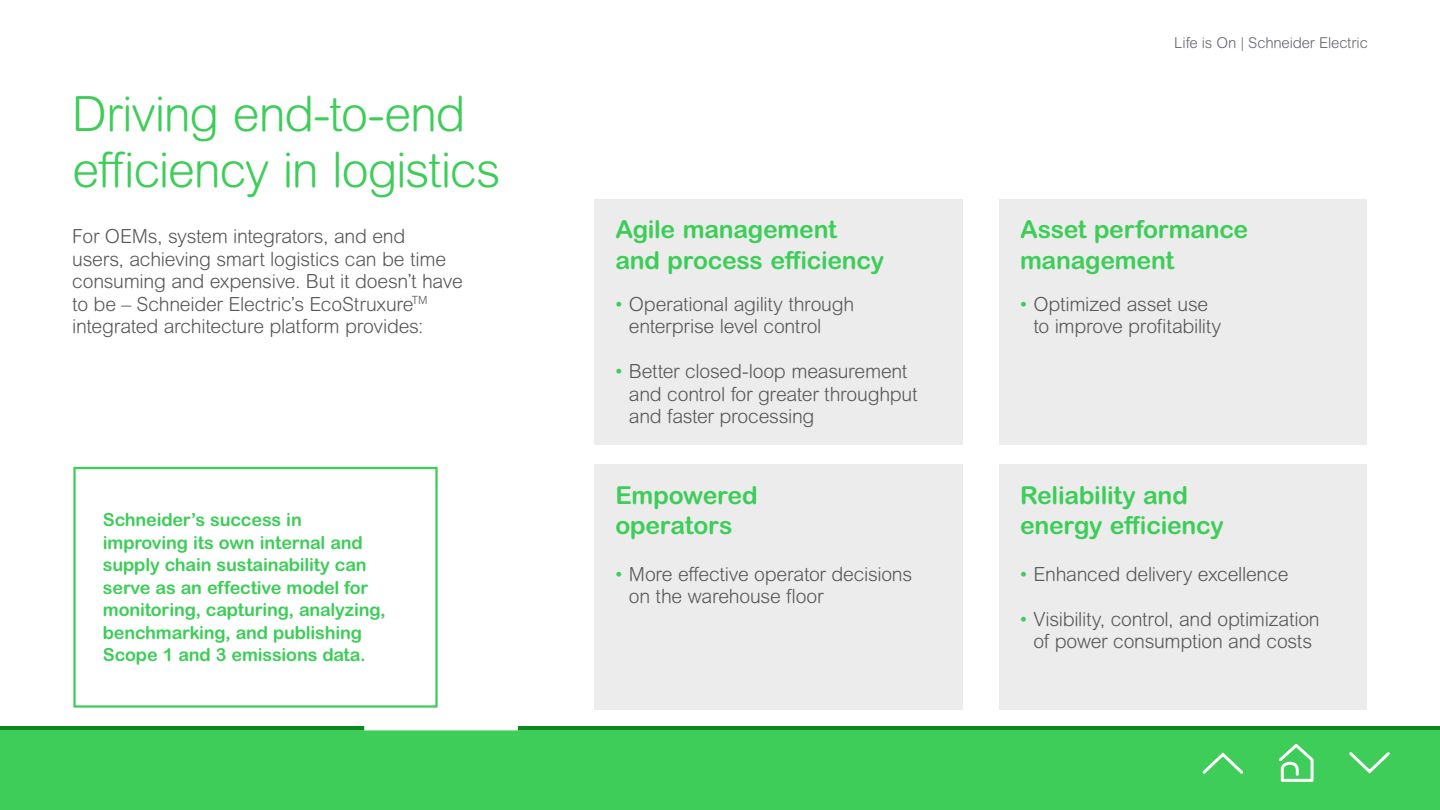
<style>
.page{position:relative;width:1440px;height:810px;background:#fff}
.page>*{position:absolute;margin:0;border:0;box-sizing:border-box;transform-origin:0 0}
.t1{font:300 48.75px/56.2px "Arial Rounded MT Pro";letter-spacing:-.025em;color:#3dcd58}
.t2{font:700 24.75px/30.8px "Arial Rounded MT Pro";letter-spacing:-.01em;color:#3dcd58}
.t3{font:300 19.5px/22.5px "Arial Rounded MT Pro";letter-spacing:-.015em;color:#575756}
.t4{font:700 18px/22.5px "Arial Rounded MT Pro";letter-spacing:-.01em;color:#3dcd58}
.t5{font:300 15px "Arial Rounded MT Pro";letter-spacing:-.01em;color:#626469}
.s1{font-weight:400;color:#3dcd58}
</style>
<div class="page">
<div style="left:0;top:726px;width:1440px;height:84px;background:#3dcd58"></div>
<hr style="left:0;top:726px;width:1440px;height:4px;background:#0c881e">
<svg style="left:1279px;top:744px;width:35px;height:38px"></svg>
<svg style="left:1202px;top:752px;width:42px;height:22px"></svg>
<svg style="left:1349px;top:752px;width:41px;height:22px"></svg>
<svg style="left:365px;top:726px;width:152px;height:4px"></svg>
<div style="left:73px;top:467px;width:365px;height:241px;border:2px solid #3dcd58"></div>
<div style="left:594px;top:199px;width:369px;height:246px;background:#ececed"></div>
<div style="left:594px;top:464px;width:369px;height:246px;background:#ececed"></div>
<div style="left:999px;top:199px;width:368px;height:246px;background:#ececed"></div>
<div style="left:999px;top:464px;width:368px;height:246px;background:#ececed"></div>
<h1 class="t1" style="left:72px;top:87px;width:430px">Driving end-to-end efficiency in logistics</h1>
<p class="t3" style="left:72px;top:226px;width:392px">For OEMs, system integrators, and end<br>users, achieving smart logistics can be time consuming and expensive. But it doesn’t have to be – Schneider Electric’s EcoStruxure<sup>TM </sup>integrated architecture platform provides:</p>
<p class="t4" style="left:103px;top:509px;width:284px">Schneider’s success in improving its own internal and supply chain sustainability can serve as an effective model for monitoring, capturing, analyzing, benchmarking, and publishing<br>Scope 1 and 3 emissions data.</p>
<p class="t2" style="left:615px;top:215px;width:270px">Agile management and process efficiency</p>
<p class="t3" style="left:629px;top:293px;width:227px;text-indent:-13px"><span class="s1">•</span> Operational agility through enterprise level control</p>
<p class="t3" style="left:629px;top:361px;width:290px;text-indent:-13px"><span class="s1">•</span> Better closed-loop measurement and control for greater throughput and faster processing</p>
<p class="t2" style="left:615px;top:480px;width:144px">Empowered operators</p>
<p class="t3" style="left:629px;top:563px;width:285px;text-indent:-13px"><span class="s1">•</span> More effective operator decisions on the warehouse floor</p>
<p class="t5" style="left:1174px;top:34px;width:195px">Life is On | Schneider Electric</p>
<p class="t2" style="left:1020px;top:215px;width:230px">Asset performance management</p>
<p class="t3" style="left:1033px;top:293px;width:189px;text-indent:-13px"><span class="s1">•</span> Optimized asset use to improve profitability</p>
<p class="t2" style="left:1020px;top:480px;width:205px">Reliability and energy efficiency</p>
<p class="t3" style="left:1020px;top:563px;width:270px"><span class="s1">•</span> Enhanced delivery excellence</p>
<p class="t3" style="left:1020px;top:608px;width:301px;text-align:center"><span class="s1">•</span> Visibility, control, and optimization of power consumption and costs</p>
</div>
